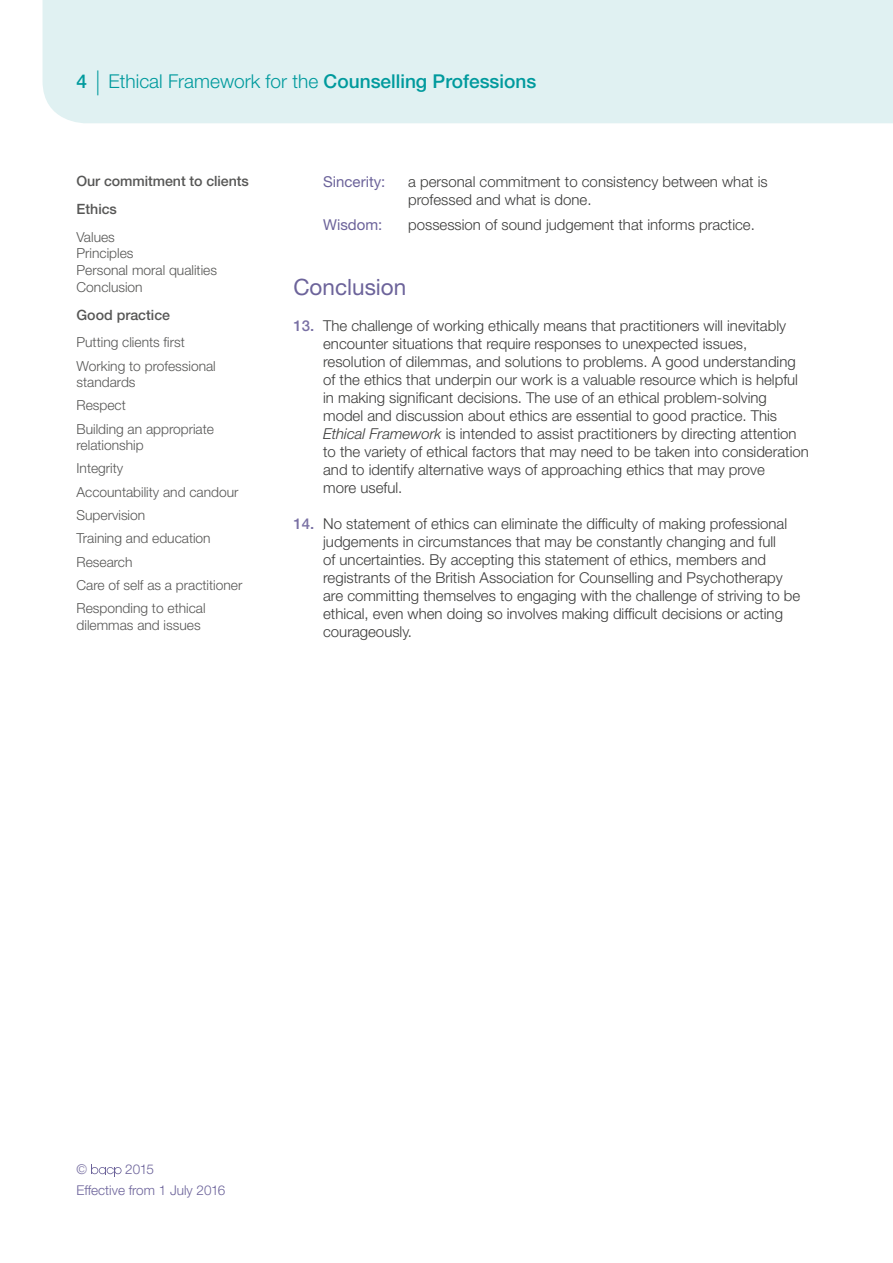
<style>
.page{position:relative;width:893px;height:1263px;background:#fff}
.page>*{position:absolute;margin:0;border:0;box-sizing:border-box;transform-origin:0 0}
.t1{font:22.5px "Helvetica Neue LT Std";color:#6c639a}
.t2{font:500 19.05px "Helvetica Neue LT Std";color:#009a9d}
.t3{font:300 15px/18px "Helvetica Neue LT Std";color:#3c3c3b}
.t4{font:15px "Helvetica Neue LT Std";color:#6c639a}
.t5{font:500 14.25px/28px "Helvetica Neue LT Std";letter-spacing:-.005em;color:#575756}
.t6{font:300 13.8px/23.2px "Helvetica Neue LT Std";color:#575756}
.t7{font:300 13.5px/20.4px "Helvetica Neue LT Std";color:#6c639a}
.s1{font-weight:300;font-size:24.75px}
.s2{font-weight:300}
.s3{font-weight:500;color:#7970a4}
.s4{font-style:italic}
</style>
<div class="page">
<svg style="left:91px;top:1164px;width:31px;height:13px"></svg>
<div style="left:43px;top:0;width:850px;height:123px;background:#e0f1f2"></div>
<p class="t2" style="left:77px;top:70px;width:461px">4 <span class="s1">|</span> <span class="s2">Ethical Framework for the</span> Counselling Professions</p>
<p class="t5" style="left:77px;top:167px;width:174px">Our commitment to clients<br>Ethics</p>
<p class="t6" style="left:77px;top:228px;width:142px;line-height:16.5px">Values<br>Principles<br>Personal moral qualities<br>Conclusion</p>
<p class="t5" style="left:77px;top:300px;width:95px">Good practice</p>
<p class="t6" style="left:77px;top:330px;width:141px">Putting clients first<br>Working to professional</p>
<p class="t6" style="left:77px;top:370px;width:139px">standards<br>Respect<br>Building an appropriate</p>
<p class="t6" style="left:77px;top:433px;width:167px">relationship<br>Integrity<br>Accountability and candour<br>Supervision<br>Training and education<br>Research<br>Care of self as a practitioner<br>Responding to ethical</p>
<p class="t6" style="left:77px;top:613px;width:126px">dilemmas and issues</p>
<p class="t4" style="left:323px;top:172px;width:64px">Sincerity:</p>
<p class="t3" style="left:408px;top:172px;width:361px">a personal commitment to consistency between what is professed and what is done.</p>
<p class="t4" style="left:323px;top:216px;width:61px">Wisdom:</p>
<p class="t3" style="left:408px;top:216px;width:348px">possession of sound judgement that informs practice.</p>
<h1 class="t1" style="left:293px;top:273px;width:114px">Conclusion</h1>
<p class="t3" style="left:323px;top:316px;width:487px;text-indent:-30px"><span class="s3">13.</span> The challenge of working ethically means that practitioners will inevitably encounter situations that require responses to unexpected issues, resolution of dilemmas, and solutions to problems. A good understanding of the ethics that underpin our work is a valuable resource which is helpful in making significant decisions. The use of an ethical problem-solving model and discussion about ethics are essential to good practice. This <span class="s4">Ethical Framework</span> is intended to assist practitioners by directing attention to the variety of ethical factors that may need to be taken into consideration and to identify alternative ways of approaching ethics that may prove<br>more useful.</p>
<p class="t3" style="left:323px;top:514px;width:479px;text-indent:-30px"><span class="s3">14.</span> No statement of ethics can eliminate the difficulty of making professional judgements in circumstances that may be constantly changing and full<br>of uncertainties. By accepting this statement of ethics, members and registrants of the British Association for Counselling and Psychotherapy are committing themselves to engaging with the challenge of striving to be ethical, even when doing so involves making difficult decisions or acting courageously.</p>
<p class="t7" style="left:77px;top:1159px;width:12px">©</p>
<p class="t7" style="left:77px;top:1159px;width:150px;text-indent:49px">2015<br>Effective from 1 July 2016</p>
</div>
